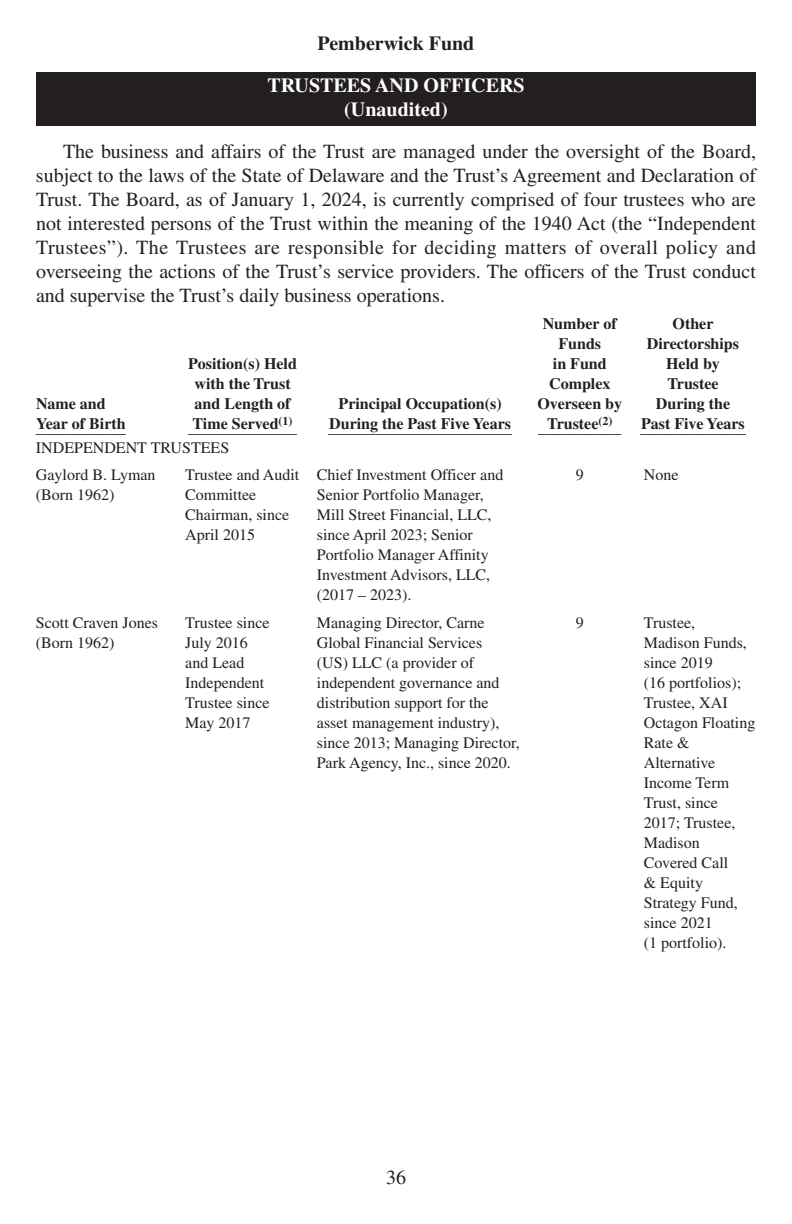
<style>
.page{position:relative;width:792px;height:1224px;background:#fff}
.page>*{position:absolute;margin:0;border:0;box-sizing:border-box;transform-origin:0 0}
.t1{font:20px/24px "Times";color:#231f20;text-align:justify}
.t2{font:700 20px/24px "Times";color:#fff;text-align:center}
.t3{font:700 20px "Times";color:#231f20}
.t4{font:16px/20px "Times";color:#231f20}
.t5{font:700 16px "Times";color:#231f20}
.t6{font:700 12px "Times";color:#231f20}
</style>
<div class="page">
<div style="left:36px;top:72px;width:720px;height:54px;background:#231f20"></div>
<p class="t3" style="left:318px;top:36px;width:158px">Pemberwick Fund</p>
<p class="t2" style="left:267px;top:75px;width:259px">TRUSTEES AND OFFICERS (Unaudited)</p>
<p class="t1" style="left:36px;top:141px;width:722px;text-indent:27px">The business and affairs of the Trust are managed under the oversight of the Board, subject to the laws of the State of Delaware and the Trust’s Agreement and Declaration of Trust. The Board, as of January 1, 2024, is currently comprised of four trustees who are not interested persons of the Trust within the meaning of the 1940 Act (the “Independent Trustees”). The Trustees are responsible for deciding matters of overall policy and overseeing the actions of the Trust’s service providers. The officers of the Trust conduct and supervise the Trust’s daily business operations.</p>
<p class="t5" style="left:543px;top:318px;width:76px">Number of</p>
<p class="t5" style="left:673px;top:318px;width:42px">Other</p>
<p class="t5" style="left:558px;top:338px;width:44px">Funds</p>
<p class="t5" style="left:647px;top:338px;width:94px">Directorships</p>
<p class="t5" style="left:188px;top:358px;width:110px">Position(s) Held</p>
<p class="t5" style="left:553px;top:358px;width:55px">in Fund</p>
<p class="t5" style="left:666px;top:358px;width:55px">Held by</p>
<p class="t5" style="left:195px;top:378px;width:98px">with the Trust</p>
<p class="t5" style="left:549px;top:378px;width:63px">Complex</p>
<p class="t5" style="left:667px;top:378px;width:53px">Trustee</p>
<p class="t5" style="left:36px;top:398px;width:71px">Name and</p>
<p class="t5" style="left:195px;top:398px;width:98px">and Length of</p>
<p class="t5" style="left:339px;top:398px;width:165px">Principal Occupation(s)</p>
<p class="t5" style="left:537px;top:398px;width:86px">Overseen by</p>
<p class="t5" style="left:656px;top:398px;width:76px">During the</p>
<p class="t5" style="left:36px;top:418px;width:91px">Year of Birth</p>
<p class="t5" style="left:193px;top:418px;width:102px">Time Served<sup>(1)</sup></p>
<p class="t5" style="left:329px;top:418px;width:183px">During the Past Five Years</p>
<p class="t5" style="left:547px;top:418px;width:53px">Trustee</p>
<p class="t5" style="left:36px;top:422px;width:91px">____________</p>
<p class="t5" style="left:188px;top:422px;width:110px">______________</p>
<p class="t5" style="left:328px;top:422px;width:185px">_______________________</p>
<p class="t6" style="left:598px;top:417px;width:15px">(2)</p>
<p class="t5" style="left:538px;top:422px;width:209px">_ _ _ _ _ _ _ _ _ _ _ _P_a_s_t _F_i_v_e_Y_ _e _a _r _s</p>
<p class="t4" style="left:36px;top:436px;width:195px;line-height:27.2px">INDEPENDENT TRUSTEES<br>Gaylord B. Lyman</p>
<p class="t4" style="left:185px;top:467px;width:320px">Trustee and Audit Chief Investment Officer and</p>
<p class="t4" style="left:576px;top:467px;width:9px">9</p>
<p class="t4" style="left:644px;top:467px;width:36px">None</p>
<p class="t4" style="left:36px;top:487px;width:80px">(Born 1962)</p>
<p class="t4" style="left:185px;top:487px;width:73px">Committee</p>
<p class="t4" style="left:317px;top:487px;width:168px">Senior Portfolio Manager,</p>
<p class="t4" style="left:185px;top:507px;width:105px">Chairman, since</p>
<p class="t4" style="left:317px;top:507px;width:176px">Mill Street Financial, LLC,</p>
<p class="t4" style="left:185px;top:527px;width:71px">April 2015</p>
<p class="t4" style="left:317px;top:527px;width:175px">since April 2023; Senior<br>Portfolio Manager Affinity<br>Investment Advisors, LLC, (2017 – 2023).</p>
<p class="t4" style="left:36px;top:614px;width:124px">Scott Craven Jones</p>
<p class="t4" style="left:185px;top:614px;width:86px">Trustee since</p>
<p class="t4" style="left:317px;top:614px;width:169px">Managing Director, Carne</p>
<p class="t4" style="left:576px;top:614px;width:9px">9</p>
<p class="t4" style="left:644px;top:614px;width:53px">Trustee,</p>
<p class="t4" style="left:36px;top:634px;width:80px">(Born 1962)</p>
<p class="t4" style="left:185px;top:634px;width:64px">July 2016</p>
<p class="t4" style="left:317px;top:634px;width:167px">Global Financial Services</p>
<p class="t4" style="left:644px;top:634px;width:105px">Madison Funds,</p>
<p class="t4" style="left:185px;top:654px;width:61px">and Lead</p>
<p class="t4" style="left:317px;top:654px;width:159px">(US) LLC (a provider of</p>
<p class="t4" style="left:644px;top:654px;width:70px">since 2019</p>
<p class="t4" style="left:185px;top:674px;width:81px">Independent</p>
<p class="t4" style="left:317px;top:674px;width:184px">independent governance and</p>
<p class="t4" style="left:644px;top:674px;width:99px">(16 portfolios);</p>
<p class="t4" style="left:185px;top:694px;width:86px">Trustee since</p>
<p class="t4" style="left:317px;top:694px;width:173px">distribution support for the</p>
<p class="t4" style="left:644px;top:694px;width:85px">Trustee, XAI</p>
<p class="t4" style="left:185px;top:714px;width:67px">May 2017</p>
<p class="t4" style="left:317px;top:714px;width:184px">asset management industry),</p>
<p class="t4" style="left:644px;top:714px;width:113px">Octagon Floating</p>
<p class="t4" style="left:317px;top:734px;width:204px">since 2013; Managing Director,</p>
<p class="t4" style="left:644px;top:734px;width:47px">Rate &amp;</p>
<p class="t4" style="left:317px;top:754px;width:196px">Park Agency, Inc., since 2020.</p>
<p class="t4" style="left:644px;top:754px;width:95px">Alternative<br>Income Term<br>Trust, since<br>2017; Trustee,<br>Madison<br>Covered Call &amp; Equity<br>Strategy Fund, since 2021<br>(1 portfolio).</p>
<p class="t1" style="left:386px;top:1167px;width:21px">36</p>
</div>
